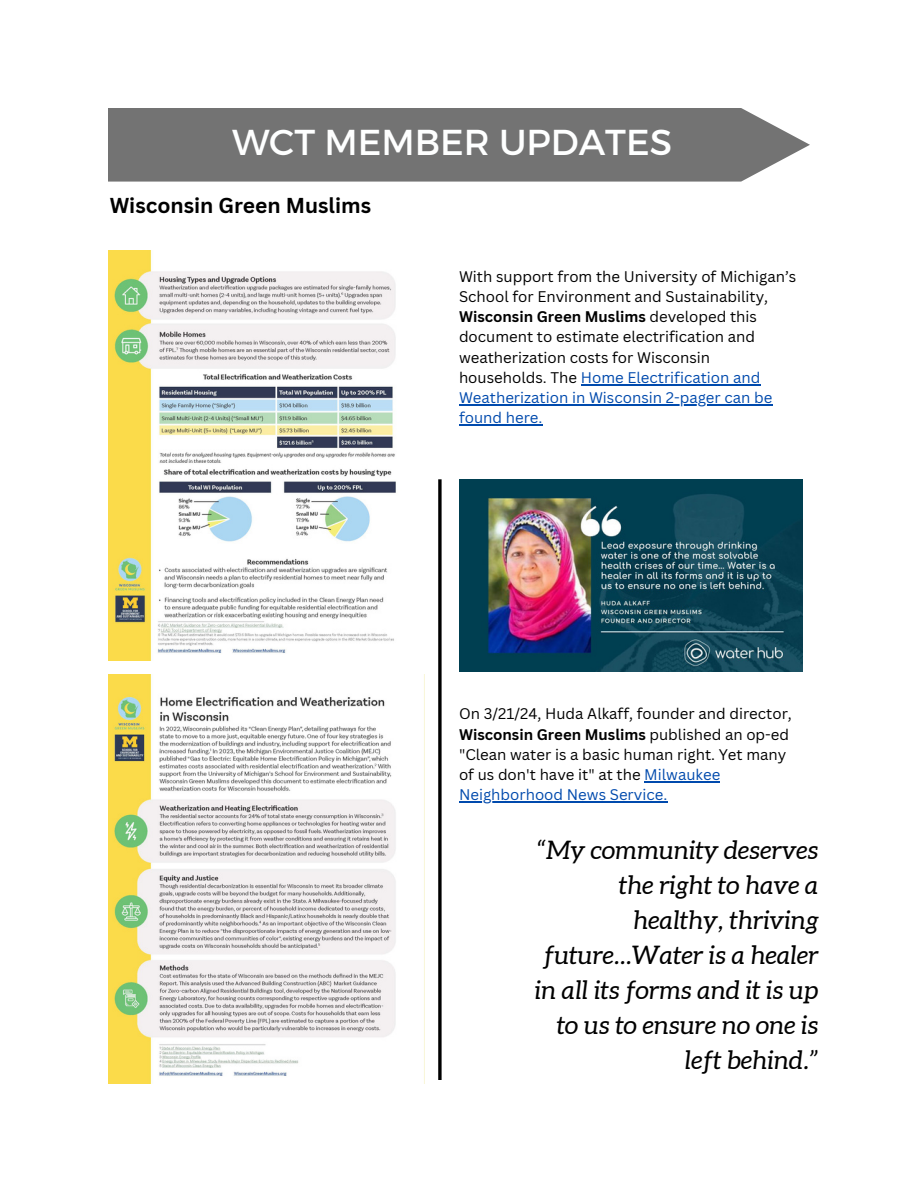
<style>
.page{position:relative;width:918px;height:1188px;background:#fff}
.page>*{position:absolute;margin:0;border:0;box-sizing:border-box;transform-origin:0 0}
.t1{font:36px "Montserrat";color:#feffff}
.t2{font:italic 25.5px/34.8px "Aleo";letter-spacing:.01em;color:#000;text-align:right}
.t3{font:700 21px "Canva Sans";color:#000}
.t4{font:15px/20.2px "Canva Sans";color:#000}
.s1{font-weight:700}
.s2{color:#004aad}
</style>
<div class="page">
<div style="left:108px;top:108px;width:702px;height:74px;background:#737373"></div>
<img style="left:459px;top:479px;width:343px;height:193px">
<img style="left:108px;top:251px;width:288px;height:409px">
<img style="left:108px;top:674px;width:288px;height:410px">
<hr style="left:644px;top:781px;width:76px;height:1px;background:#004aad">
<hr style="left:459px;top:802px;width:208px;height:1px;background:#004aad">
<hr style="left:581px;top:384px;width:179px;height:1px;background:#004aad">
<hr style="left:459px;top:404px;width:313px;height:1px;background:#004aad">
<hr style="left:459px;top:425px;width:84px;height:1px;background:#004aad">
<svg style="left:438px;top:479px;width:4px;height:601px;background:#272727"></svg>
<h1 class="t1" style="left:232px;top:119px;width:442px">WCT MEMBER UPDATES</h1>
<h3 class="t3" style="left:110px;top:191px;width:263px">Wisconsin Green Muslims</h3>
<p class="t4" style="left:459px;top:266px;width:339px">With support from the University of Michigan’s School for Environment and Sustainability, <span class="s1">Wisconsin Green Muslims</span> developed this document to estimate electrification and weatherization costs for Wisconsin households. The <span class="s2">Home Electrification and Weatherization in Wisconsin 2-pager can be found here.</span></p>
<p class="t4" style="left:459px;top:703px;width:334px">On 3/21/24, Huda Alkaff, founder and director, <span class="s1">Wisconsin Green Muslims</span> published an op-ed "Clean water is a basic human right. Yet many of us don't have it" at the <span class="s2">Milwaukee Neighborhood News Service.</span></p>
<h2 class="t2" style="left:535px;top:833px;width:285px">“My community deserves the right to have a healthy, thriving future...Water is a healer in all its forms and it is up to us to ensure no one is left behind.”</h2>
</div>
